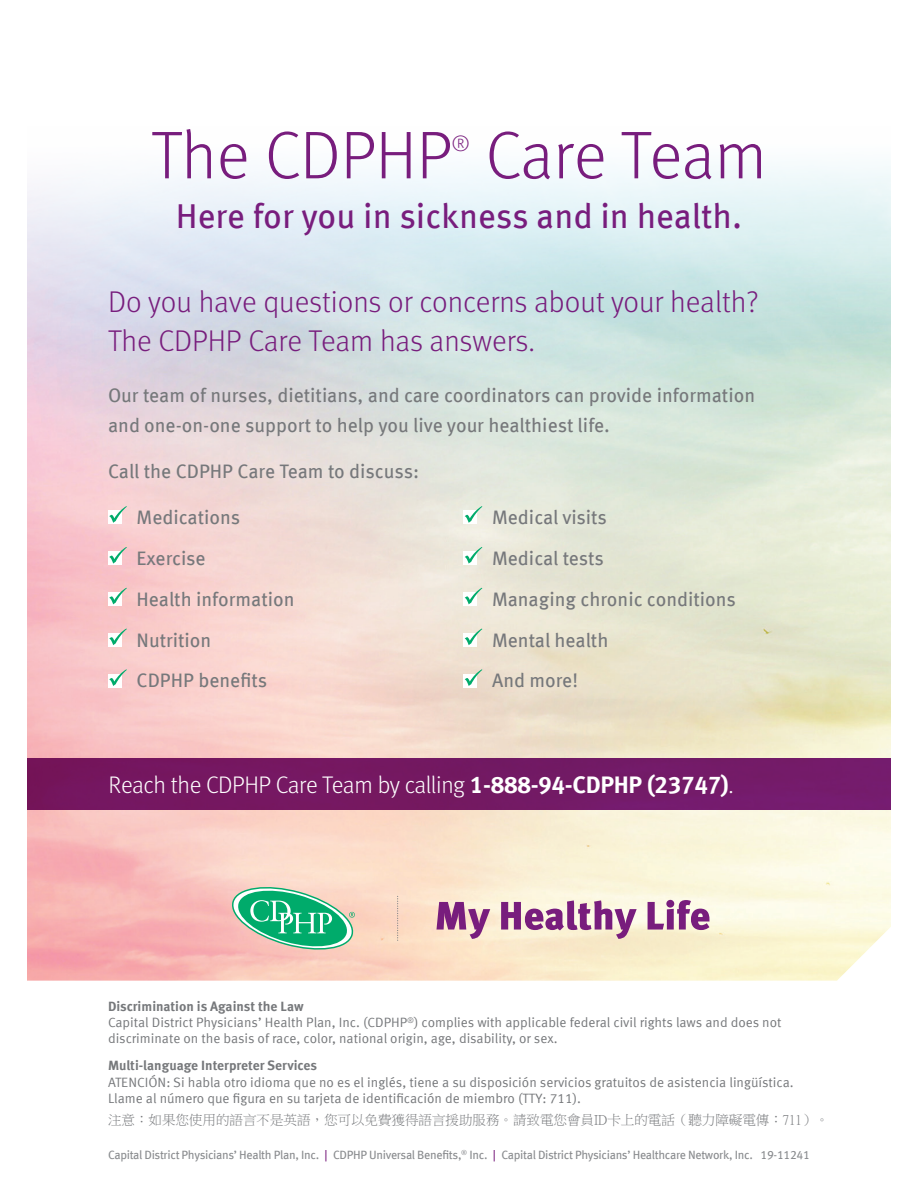
<style>
.page{position:relative;width:918px;height:1188px;background:#fff}
.page>*{position:absolute;margin:0;border:0;box-sizing:border-box;transform-origin:0 0}
.t1{font:300 67.5px "Meta Pro";color:#781d7d}
.t2{font:34.5px "Meta Offc";color:#781d7d}
.subhead{font:300 30px "Meta Pro";color:#781d7d}
.t3{font:300 24px "Meta Pro";letter-spacing:-.015em;color:#fff}
.t4{font:300 21.9px "Meta Pro";color:#781d7d}
.body{font:19.5px/30px "Meta Offc";color:#76787b}
.t5{font:13.5px/16.2px "Meta Offc Norm";color:#76787b}
.t6{font:700 13.5px "Meta Offc";color:#76787b}
.t7{font:13.5px "P Ming Li U";color:#76787b}
.t8{font:12px "Meta Offc";letter-spacing:-.025em;color:#8a8c8f}
.s1{font-family:"Meta Offc";font-weight:700}
.s2{color:#781d7d}
</style>
<div class="page">
<img style="left:27px;top:165px;width:864px;height:816px">
<div style="left:108px;top:511px;width:13px;height:13px;background:#fff"></div>
<svg style="left:109px;top:506px;width:18px;height:17px"></svg>
<div style="left:108px;top:552px;width:13px;height:13px;background:#fff"></div>
<svg style="left:109px;top:547px;width:18px;height:17px"></svg>
<div style="left:108px;top:592px;width:13px;height:14px;background:#fff"></div>
<svg style="left:109px;top:588px;width:18px;height:16px"></svg>
<div style="left:108px;top:633px;width:13px;height:14px;background:#fff"></div>
<svg style="left:109px;top:629px;width:18px;height:16px"></svg>
<div style="left:108px;top:674px;width:13px;height:13px;background:#fff"></div>
<svg style="left:109px;top:669px;width:18px;height:17px"></svg>
<div style="left:464px;top:511px;width:13px;height:13px;background:#fff"></div>
<svg style="left:465px;top:506px;width:17px;height:17px"></svg>
<div style="left:464px;top:552px;width:13px;height:13px;background:#fff"></div>
<svg style="left:465px;top:547px;width:17px;height:17px"></svg>
<div style="left:464px;top:592px;width:13px;height:14px;background:#fff"></div>
<svg style="left:465px;top:588px;width:17px;height:16px"></svg>
<div style="left:464px;top:633px;width:13px;height:14px;background:#fff"></div>
<svg style="left:465px;top:629px;width:17px;height:16px"></svg>
<div style="left:464px;top:674px;width:13px;height:13px;background:#fff"></div>
<svg style="left:465px;top:669px;width:17px;height:17px"></svg>
<svg style="left:232px;top:887px;width:126px;height:63px;background:#79c29d"></svg>
<svg style="left:437px;top:902px;width:53px;height:37px;background:#bd88a8"></svg>
<svg style="left:501px;top:900px;width:136px;height:39px;background:#c79fb5"></svg>
<svg style="left:648px;top:900px;width:61px;height:30px;background:#b787af"></svg>
<svg style="left:397px;top:896px;width:1px;height:45px"></svg>
<div style="left:27px;top:759px;width:864px;height:51px;background:#751963"></div>
<p class="t1" style="left:151px;top:106px;width:302px">The CDPHP</p>
<p class="t4" style="left:452px;top:127px;width:20px">®</p>
<p class="t1" style="left:486px;top:106px;width:283px">Care Team</p>
<p class="t2" style="left:176px;top:195px;width:568px">Here for you in sickness and in health.</p>
<p class="subhead" style="left:108px;top:280px;width:652px">Do you have questions or concerns about your health?</p>
<p class="subhead" style="left:108px;top:319px;width:429px">The CDPHP Care Team has answers.</p>
<p class="body" style="left:108px;top:380px;width:649px">Our team of nurses, dietitians, and care coordinators can provide information and one-on-one support to help you live your healthiest life.</p>
<p class="body" style="left:108px;top:457px;width:313px">Call the CDPHP Care Team to discuss:</p>
<p class="body" style="left:137px;top:503px;width:105px">Medications</p>
<p class="body" style="left:137px;top:544px;width:71px">Exercise</p>
<p class="body" style="left:137px;top:584px;width:159px">Health information</p>
<p class="body" style="left:137px;top:625px;width:76px">Nutrition</p>
<p class="body" style="left:137px;top:666px;width:132px">CDPHP benefits</p>
<p class="body" style="left:492px;top:503px;width:116px">Medical visits</p>
<p class="body" style="left:492px;top:544px;width:113px">Medical tests</p>
<p class="body" style="left:492px;top:584px;width:245px">Managing chronic conditions</p>
<p class="body" style="left:492px;top:625px;width:118px">Mental health</p>
<p class="body" style="left:492px;top:666px;width:87px">And more!</p>
<p class="t3" style="left:109px;top:768px;width:627px">Reach the CDPHP Care Team by calling <span class="s1">1-888-94-CDPHP (23747)</span>.</p>
<p class="t6" style="left:108px;top:998px;width:197px">Discrimination is Against the Law</p>
<p class="t5" style="left:108px;top:1015px;width:675px">Capital District Physicians’ Health Plan, Inc. (CDPHP<sup>®</sup>) complies with applicable federal civil rights laws and does not discriminate on the basis of race, color, national origin, age, disability, or sex.</p>
<p class="t6" style="left:108px;top:1058px;width:211px">Multi-language Interpreter Services</p>
<p class="t5" style="left:108px;top:1074px;width:687px">ATENCIÓN: Si habla otro idioma que no es el inglés, tiene a su disposición servicios gratuitos de asistencia lingüística.<br>Llame al número que figura en su tarjeta de identificación de miembro (TTY: 711).</p>
<p class="t7" style="left:108px;top:1114px;width:722px">注意：如果您使用的語言不是英語，您可以免費獲得語言援助服務。請致電您會員ID卡上的電話（聽力障礙電傳：711）。</p>
<p class="t8" style="left:108px;top:1147px;width:704px">Capital District Physicians’ Health Plan, Inc. <span class="s2">|</span> CDPHP Universal Benefits,<sup>®</sup> Inc. <span class="s2">|</span> Capital District Physicians’ Healthcare Network, Inc. 19-11241</p>
</div>
